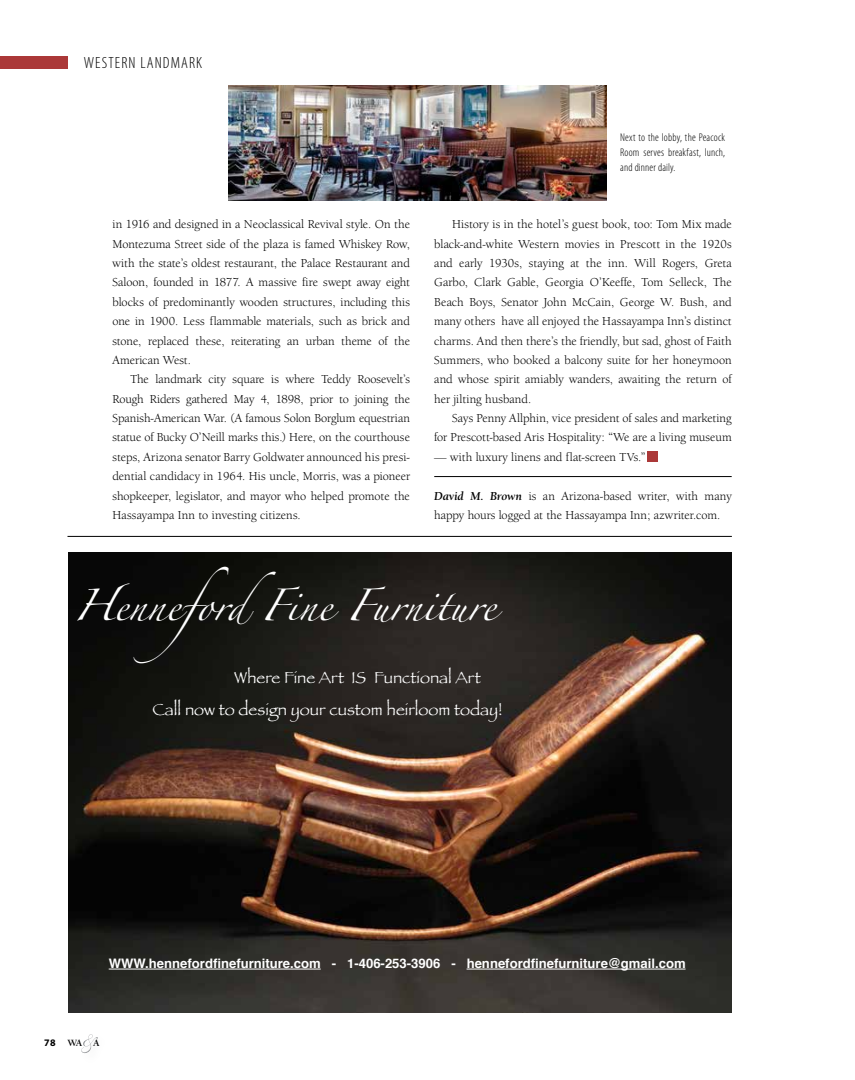
<style>
.page{position:relative;width:855px;height:1080px;background:#fff}
.page>*{position:absolute;margin:0;border:0;box-sizing:border-box;transform-origin:0 0}
.t1{font:28.62px "Zapfino";color:#fff}
.t2{font:16.75px/32.2px "Papyrus";color:#fff}
.t3{font:300 condensed 16.25px "Myriad Pro";letter-spacing:.07em;color:#000}
.t4{font:700 13.12px "Helvetica";color:#fff}
.t5{font:12.5px/19.4px "Berkeley Oldstyle IT Cby BT";letter-spacing:.005em;color:#000;text-align:justify}
.t6{font:300 condensed 11.25px/15px "Myriad Pro";letter-spacing:.015em;color:#000;text-align:justify}
.t7{font:700 9.88px "Berkeley Oldstyle IT Cby BT";color:#000}
.s1{font-weight:700;font-style:italic}
.s2{font-family:"Myriad Pro";font-size:10px}
</style>
<div class="page">
<svg style="left:81px;top:1034px;width:17px;height:19px"></svg>
<div style="left:0;top:56px;width:67px;height:13px;background:#ab3838"></div>
<div style="left:648px;top:451px;width:10px;height:10px;background:#ab3838"></div>
<hr style="left:434px;top:476px;width:298px;height:1px;background:#000">
<hr style="left:68px;top:536px;width:664px;height:1px;background:#000">
<img style="left:68px;top:552px;width:663px;height:460px">
<hr style="left:109px;top:969px;width:212px;height:1px;background:#fff">
<hr style="left:467px;top:969px;width:219px;height:1px;background:#fff">
<img style="left:229px;top:86px;width:378px;height:115px">
<h3 class="t3" style="left:84px;top:53px;width:120px">Western Landmark</h3>
<p class="t5" style="left:112px;top:215px;width:299px">in 1916 and designed in a Neoclassical Revival style. On the Montezuma Street side of the plaza is famed Whiskey Row, with the state’s oldest restaurant, the Palace Restaurant and Saloon, founded in 1877. A massive fire swept away eight blocks of predominantly wooden structures, including this one in 1900. Less flammable materials, such as brick and stone, replaced these, reiterating an urban theme of the American West.</p>
<p class="t5" style="left:112px;top:370px;width:299px;text-indent:18px">The landmark city square is where Teddy Roosevelt’s Rough Riders gathered May 4, 1898, prior to joining the Spanish-American War. (A famous Solon Borglum equestrian statue of Bucky O’Neill marks this.) Here, on the courthouse steps, Arizona senator Barry Goldwater announced his presi&shy;dential candidacy in 1964. His uncle, Morris, was a pioneer shopkeeper, legislator, and mayor who helped promote the Hassayampa Inn to investing citizens.</p>
<p class="t6" style="left:620px;top:130px;width:106px">next to the lobby, the Peacock room serves breakfast, lunch, and dinner daily.</p>
<p class="t5" style="left:434px;top:215px;width:299px;text-indent:18px">History is in the hotel’s guest book, too: Tom Mix made black-and-white Western movies in Prescott in the 1920s and early 1930s, staying at the inn. Will Rogers, Greta Garbo, Clark Gable, Georgia O’Keeffe, Tom Selleck, The Beach Boys, Senator John McCain, George W. Bush, and many others have all enjoyed the Hassayampa Inn’s distinct charms. And then there’s the friendly, but sad, ghost of Faith Summers, who booked a balcony suite for her honeymoon and whose spirit amiably wanders, awaiting the return of her jilting husband.</p>
<p class="t5" style="left:434px;top:408px;width:299px;text-align:right">Says Penny Allphin, vice president of sales and marketing<br>for Prescott-based Aris Hospitality: “We are a living museum</p>
<p class="t5" style="left:434px;top:447px;width:213px">— with luxury linens and flat-screen TVs.”</p>
<p class="t5" style="left:434px;top:486px;width:299px"><span class="s1">David M. Brown</span> is an Arizona-based writer, with many happy hours logged at the Hassayampa Inn; azwriter.com.</p>
<h1 class="t1" style="left:73px;top:593px;width:424px">HennefordFine Furniture</h1>
<h2 class="t2" style="left:153px;top:661px;width:351px;text-indent:81px">Where Fine Art IS Functional Art<br>Call now to design your custom heirloom today!</h2>
<p class="t4" style="left:109px;top:953px;width:578px">WWW.hennefordfinefurniture.com - 1-406-253-3906 - hennefordfinefurniture@gmail.com</p>
<p class="t7" style="left:44px;top:1037px;width:57px"><span class="s2">78</span> WA A</p>
</div>
